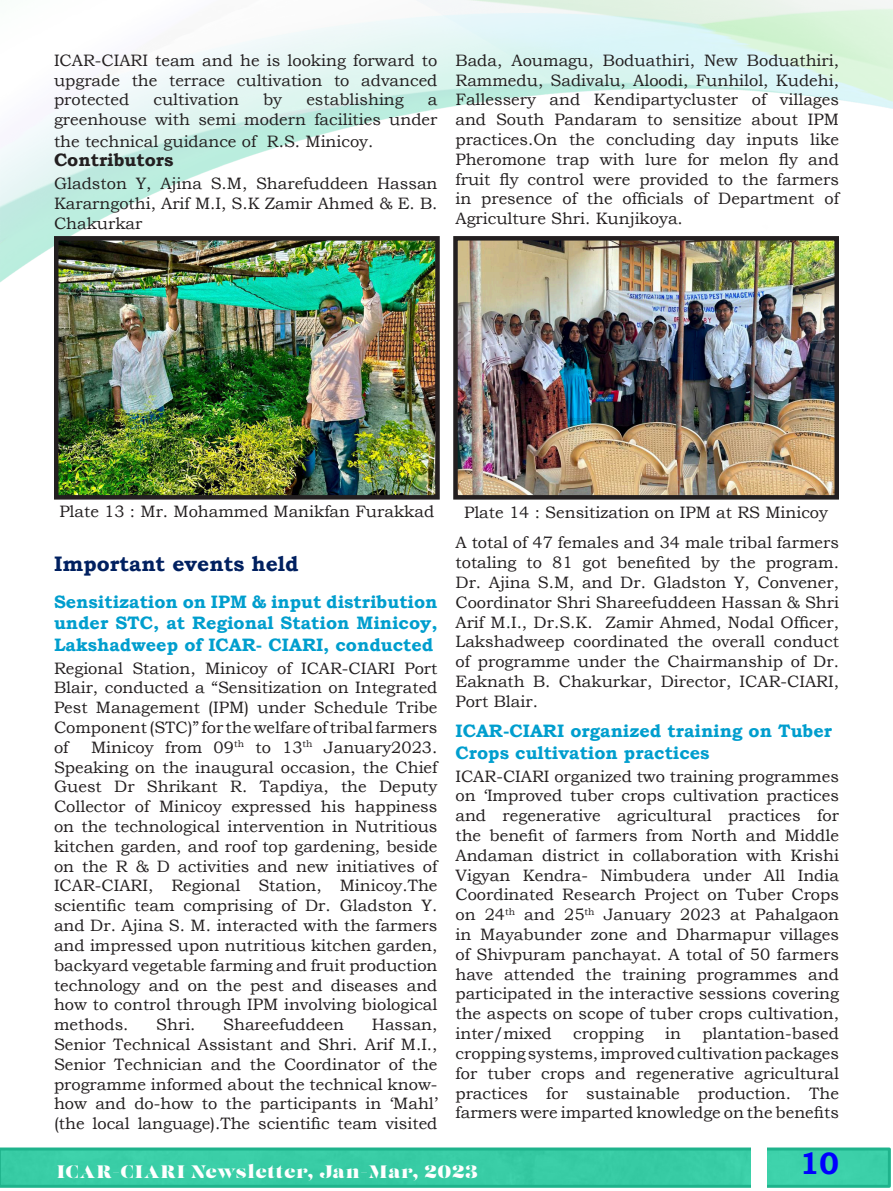
<style>
.page{position:relative;width:893px;height:1191px;background:#fff}
.page>*{position:absolute;margin:0;border:0;box-sizing:border-box;transform-origin:0 0}
.t1{font:700 30.9px "Bookman Old Style";color:#00f;scale:.95 1}
._2_heading{font:700 21px "Bookman Old Style";color:#002060}
.heading{font:700 18px/21.6px "Bookman Old Style";color:#009ece;text-align:justify}
.t2{font:18px "Lust Stencil";letter-spacing:.07em;color:#fff}
.t3{font:700 18px "Bookman Old Style";color:#231f20}
.t4{font:16.5px/19.8px "Bookman Old Style";color:#231f20;text-align:justify}
</style>
<div class="page">
<svg style="left:0;top:1147px;width:891px;height:40px;background:#38caa3"></svg>
<div style="left:751px;top:1141px;width:15px;height:47px;background:#fff"></div>
<img style="left:458px;top:241px;width:376px;height:253px">
<div style="left:453px;top:236px;width:386px;height:263px;border:4px solid #231f20"></div>
<img style="left:59px;top:241px;width:376px;height:253px">
<div style="left:54px;top:236px;width:386px;height:263px;border:4px solid #231f20"></div>
<p class="t4" style="left:54px;top:50px;width:385px">ICAR-CIARI team and he is looking forward to upgrade the terrace cultivation to advanced protected</p>
<p class="t4" style="left:153px;top:90px;width:87px">cultivation</p>
<p class="t4" style="left:263px;top:90px;width:21px">by</p>
<p class="t4" style="left:306px;top:90px;width:99px">establishing</p>
<p class="t4" style="left:54px;top:90px;width:385px;text-align:right">a<br>greenhouse with semi modern facilities under</p>
<p class="t4" style="left:54px;top:131px;width:321px">the technical guidance of R.S. Minicoy.</p>
<p class="t3" style="left:54px;top:147px;width:121px">Contributors</p>
<p class="t4" style="left:54px;top:173px;width:385px">Gladston Y, Ajina S.M, Sharefuddeen Hassan Kararngothi, Arif M.I, S.K Zamir Ahmed &amp; E. B.<br>Chakurkar</p>
<p class="t4" style="left:455px;top:50px;width:385px">Bada, Aoumagu, Boduathiri, New Boduathiri, Rammedu, Sadivalu, Aloodi, Funhilol, Kudehi, Fallessery and Kendipartycluster of villages and South Pandaram to sensitize about IPM practices.On the concluding day inputs like Pheromone trap with lure for melon fly and fruit fly control were provided to the farmers in presence of the officials of Department of Agriculture Shri. Kunjikoya.</p>
<p class="t4" style="left:59px;top:501px;width:376px">Plate 13 : Mr. Mohammed Manikfan Furakkad</p>
<p class="t4" style="left:464px;top:502px;width:365px">Plate 14 : Sensitization on IPM at RS Minicoy</p>
<p class="_2_heading" style="left:54px;top:549px;width:246px">Important events held</p>
<p class="heading" style="left:54px;top:591px;width:385px">Sensitization on IPM &amp; input distribution under STC, at Regional Station Minicoy, Lakshadweep of ICAR- CIARI, conducted</p>
<p class="t4" style="left:54px;top:658px;width:385px">Regional Station, Minicoy of ICAR-CIARI Port Blair, conducted a “Sensitization on Integrated Pest Management (IPM) under Schedule Tribe Component (STC)” for the welfare of tribal farmers of</p>
<p class="t4" style="left:54px;top:737px;width:385px;text-indent:37px">Minicoy from 09<sup>th</sup> to 13<sup>th</sup> January2023.<br>Speaking on the inaugural occasion, the Chief Guest Dr Shrikant R. Tapdiya, the Deputy Collector of Minicoy expressed his happiness on the technological intervention in Nutritious kitchen garden, and roof top gardening, beside on the R &amp; D activities and new initiatives of ICAR-CIARI, Regional Station, Minicoy.The scientific team comprising of Dr. Gladston Y. and Dr. Ajina S. M. interacted with the farmers and impressed upon nutritious kitchen garden, backyard vegetable farming and fruit production technology and on the pest and diseases and how to control through IPM involving biological methods.</p>
<p class="t4" style="left:156px;top:1014px;width:41px">Shri.</p>
<p class="t4" style="left:223px;top:1014px;width:122px">Shareefuddeen</p>
<p class="t4" style="left:54px;top:1014px;width:385px;text-indent:318px">Hassan, Senior Technical Assistant and Shri. Arif M.I., Senior Technician and the Coordinator of the programme informed about the technical know&shy;how and do-how to the participants in ‘Mahl’ (the local language).The scientific team visited</p>
<p class="t4" style="left:455px;top:533px;width:385px">A total of 47 females and 34 male tribal farmers totaling to 81 got benefited by the program.<br>Dr. Ajina S.M, and Dr. Gladston Y, Convener, Coordinator Shri Shareefuddeen Hassan &amp; Shri Arif M.I., Dr.S.K. Zamir Ahmed, Nodal Officer, Lakshadweep coordinated the overall conduct of programme under the Chairmanship of Dr.<br>Eaknath B. Chakurkar, Director, ICAR-CIARI, Port Blair.</p>
<p class="heading" style="left:455px;top:720px;width:378px">ICAR-CIARI organized training on Tuber<br>Crops cultivation practices</p>
<p class="t4" style="left:455px;top:766px;width:385px">ICAR-CIARI organized two training programmes on ‘Improved tuber crops cultivation practices and regenerative agricultural practices for the benefit of farmers from North and Middle Andaman district in collaboration with Krishi Vigyan Kendra- Nimbudera under All India Coordinated Research Project on Tuber Crops on 24<sup>th</sup> and 25<sup>th</sup> January 2023 at Pahalgaon in Mayabunder zone and Dharmapur villages of Shivpuram panchayat. A total of 50 farmers have attended the training programmes and participated in the interactive sessions covering the aspects on scope of tuber crops cultivation, inter/mixed</p>
<p class="t4" style="left:455px;top:1023px;width:385px;text-indent:247px">plantation-based cropping systems, improved cultivation packages for tuber crops and regenerative agricultural practices for sustainable production. The farmers were imparted knowledge on the benefits</p>
<p class="t4" style="left:573px;top:1023px;width:72px">cropping</p>
<p class="t4" style="left:665px;top:1023px;width:17px">in</p>
<p class="t2" style="left:57px;top:1160px;width:422px">ICAR-CIARI Newsletter, Jan-Mar, 2023</p>
<h1 class="t1" style="left:800px;top:1140px;width:43px">10</h1>
</div>
